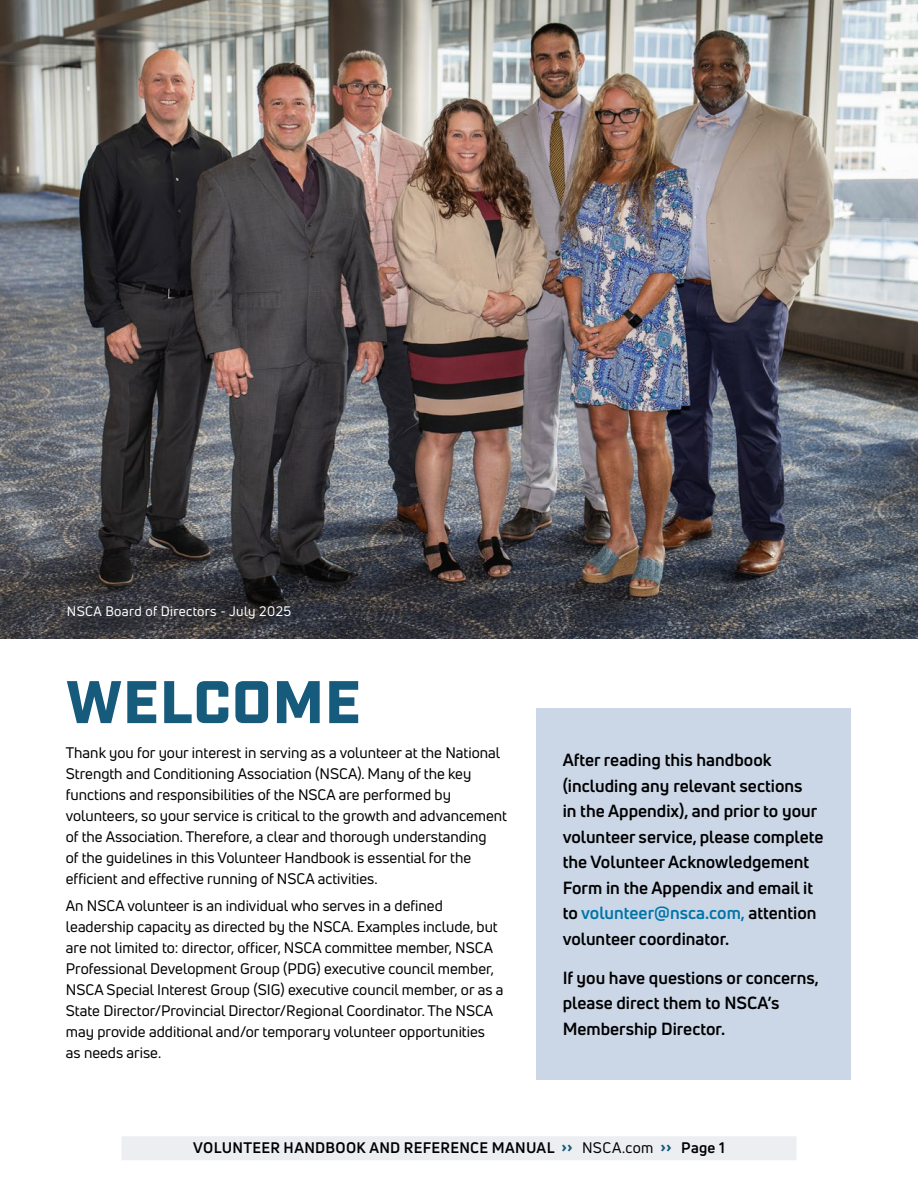
<style>
.page{position:relative;width:918px;height:1188px;background:#fff}
.page>*{position:absolute;margin:0;border:0;box-sizing:border-box;transform-origin:0 0}
.t1{font:900 60px "Industry";letter-spacing:.02em;color:#165a7c}
.t2{font:700 17.25px/25.5px "Uni Neue";color:#000}
.t3{font:15px/21px "Uni Neue";color:#000}
.t4{font:700 15px "Uni Neue";letter-spacing:.015em;color:#000}
.t5{font:13.5px "Uni Neue";letter-spacing:.025em;color:#fff}
.s1{color:#0075a8}
.s2{font-family:"Gotham";color:#165a7c}
.s3{font-weight:400}
</style>
<div class="page">
<div style="left:122px;top:1136px;width:674px;height:24px;background:#edeef1"></div>
<img style="left:0;top:0;width:918px;height:638px">
<div style="left:536px;top:708px;width:314px;height:372px;background:#cbd7e7"></div>
<p class="t5" style="left:67px;top:603px;width:226px">NSCA Board of Directors - July 2025</p>
<h1 class="t1" style="left:66px;top:666px;width:296px">WELCOME</h1>
<p class="t3" style="left:66px;top:742px;width:443px">Thank you for your interest in serving as a volunteer at the National Strength and Conditioning Association (NSCA). Many of the key functions and responsibilities of the NSCA are performed by volunteers, so your service is critical to the growth and advancement of the Association. Therefore, a clear and thorough understanding<br>of the guidelines in this Volunteer Handbook is essential for the efficient and effective running of NSCA activities.</p>
<p class="t3" style="left:66px;top:895px;width:439px">An NSCA volunteer is an individual who serves in a defined leadership capacity as directed by the NSCA. Examples include, but are not limited to: director, officer, NSCA committee member, NSCA Professional Development Group (PDG) executive council member, NSCA Special Interest Group (SIG) executive council member, or as a State Director/Provincial Director/Regional Coordinator. The NSCA may provide additional and/or temporary volunteer opportunities<br>as needs arise.</p>
<p class="t2" style="left:563px;top:747px;width:262px">After reading this handbook (including any relevant sections<br>in the Appendix), and prior to your volunteer service, please complete the Volunteer Acknowledgement<br>Form in the Appendix and email it to <span class="s1">volunteer@nsca.com,</span> attention volunteer coordinator.</p>
<p class="t2" style="left:563px;top:965px;width:258px">If you have questions or concerns, please direct them to NSCA’s<br>Membership Director.</p>
<p class="t4" style="left:193px;top:1139px;width:533px">VOLUNTEER HANDBOOK AND REFERENCE MANUAL <span class="s2">››</span> <span class="s3">NSCA.com</span> <span class="s2">››</span> Page 1</p>
</div>
